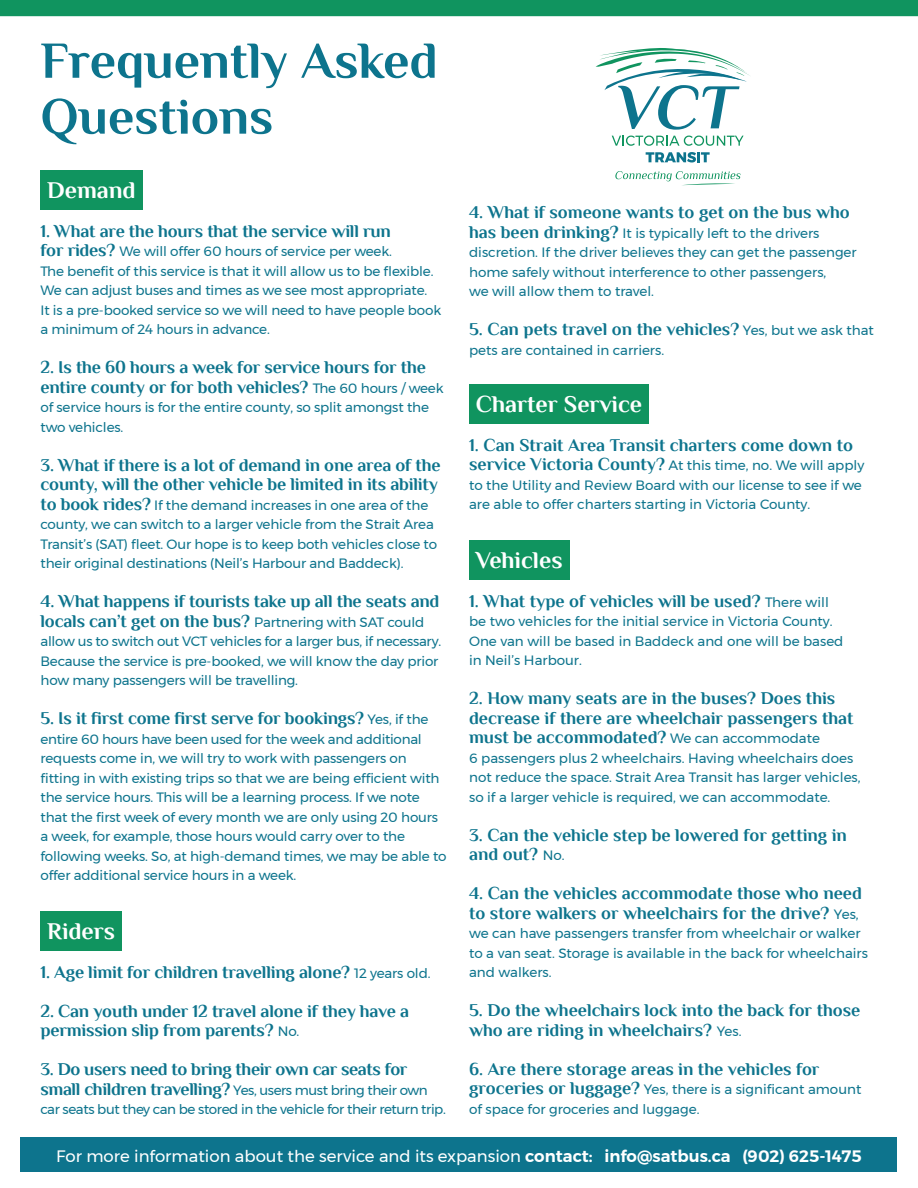
<style>
.page{position:relative;width:918px;height:1188px;background:#fff}
.page>*{position:absolute;margin:0;border:0;box-sizing:border-box;transform-origin:0 0}
.t1{font:700 51.75px/55.9px "Philosopher";color:#0d748d}
.t2{font:700 24px "Philosopher";color:#fff}
.t3{font:700 18px/19.5px "Philosopher";letter-spacing:-.01em;color:#0d748d}
.t4{font:16.5px "Montserrat";color:#fff}
.t5{font:13.5px/19.5px "Montserrat";letter-spacing:-.01em;color:#0d748d}
.t6{font:13.5px/19.5px "Montserrat";letter-spacing:-.03em;color:#0d748d}
.s1{font-family:"Philosopher";font-weight:700;font-size:18px}
.s2{font-family:"Montserrat";font-weight:400;font-size:13.5px}
.s3{font-weight:600}
</style>
<div class="page">
<div style="left:40px;top:170px;width:103px;height:40px;background:#10945f"></div>
<div style="left:40px;top:911px;width:82px;height:40px;background:#10945f"></div>
<div style="left:469px;top:384px;width:180px;height:40px;background:#10945f"></div>
<div style="left:469px;top:540px;width:100px;height:40px;background:#10945f"></div>
<div style="left:0;top:0;width:918px;height:16px;background:#10945f"></div>
<svg style="left:612px;top:136px;width:132px;height:10px"></svg>
<svg style="left:646px;top:152px;width:64px;height:11px"></svg>
<svg style="left:615px;top:171px;width:126px;height:14px"></svg>
<svg style="left:596px;top:48px;width:154px;height:82px"></svg>
<div style="left:21px;top:1137px;width:876px;height:34px;background:#0d748d"></div>
<h1 class="t1" style="left:40px;top:33px;width:399px">Frequently Asked<br>Questions</h1>
<h2 class="t2" style="left:47px;top:177px;width:90px">Demand</h2>
<h3 class="t3" style="left:40px;top:221px;width:352px">1. What are the hours that the service will run</h3>
<p class="t5" style="left:40px;top:241px;width:402px"><span class="s1">for rides?</span> We will offer 60 hours of service per week.<br>The benefit of this service is that it will allow us to be flexible.<br>We can adjust buses and times as we see most appropriate.<br>It is a pre-booked service so we will need to have people book a minimum of 24 hours in advance.</p>
<h3 class="t3" style="left:40px;top:358px;width:405px">2. Is the 60 hours a week for service hours for the entire county or for both vehicles? <span class="s2">The 60 hours / week</span></h3>
<p class="t5" style="left:40px;top:397px;width:390px">of service hours is for the entire county, so split amongst the two vehicles.</p>
<h3 class="t3" style="left:40px;top:455px;width:402px">3. What if there is a lot of demand in one area of the county, will the other vehicle be limited in its ability</h3>
<p class="t5" style="left:40px;top:495px;width:398px"><span class="s1">to book rides?</span> If the demand increases in one area of the county, we can switch to a larger vehicle from the Strait Area Transit’s (SAT) fleet. Our hope is to keep both vehicles close to their original destinations (Neil’s Harbour and Baddeck).</p>
<h3 class="t3" style="left:40px;top:592px;width:400px">4. What happens if tourists take up all the seats and locals can’t get on the bus? <span class="s2">Partnering with SAT could</span></h3>
<p class="t5" style="left:41px;top:631px;width:402px">allow us to switch out VCT vehicles for a larger bus, if necessary.<br>Because the service is pre-booked, we will know the day prior how many passengers will be travelling.</p>
<h3 class="t3" style="left:40px;top:709px;width:390px">5. Is it first come first serve for bookings? <span class="s2">Yes, if the</span></h3>
<p class="t5" style="left:41px;top:729px;width:408px">entire 60 hours have been used for the week and additional requests come in, we will try to work with passengers on fitting in with existing trips so that we are being efficient with the service hours. This will be a learning process. If we note that the first week of every month we are only using 20 hours a week, for example, those hours would carry over to the following weeks. So, at high-demand times, we may be able to offer additional service hours in a week.</p>
<h2 class="t2" style="left:47px;top:918px;width:69px">Riders</h2>
<h3 class="t3" style="left:40px;top:962px;width:392px">1. Age limit for children travelling alone? <span class="s2">12 years old.</span></h3>
<h3 class="t3" style="left:40px;top:1001px;width:370px">2. Can youth under 12 travel alone if they have a permission slip from parents? <span class="s2">No.</span></h3>
<h3 class="t3" style="left:40px;top:1060px;width:368px">3. Do users need to bring their own car seats for</h3>
<p class="t6" style="left:40px;top:1080px;width:407px"><span class="s1">small children travelling?</span> Yes, users must bring their own car seats but they can be stored in the vehicle for their return trip.</p>
<h3 class="t3" style="left:469px;top:203px;width:382px">4. What if someone wants to get on the bus who</h3>
<p class="t5" style="left:469px;top:223px;width:389px"><span class="s1">has been drinking?</span> It is typically left to the drivers discretion. If the driver believes they can get the passenger home safely without interference to other passengers,<br>we will allow them to travel.</p>
<h3 class="t3" style="left:469px;top:320px;width:406px">5. Can pets travel on the vehicles? <span class="s2">Yes, but we ask that</span></h3>
<p class="t5" style="left:469px;top:340px;width:197px">pets are contained in carriers.</p>
<h2 class="t2" style="left:476px;top:391px;width:168px">Charter Service</h2>
<h3 class="t3" style="left:469px;top:435px;width:386px">1. Can Strait Area Transit charters come down to</h3>
<p class="t5" style="left:469px;top:456px;width:397px"><span class="s1">service Victoria County?</span> At this time, no. We will apply to the Utility and Review Board with our license to see if we are able to offer charters starting in Victoria County.</p>
<h2 class="t2" style="left:476px;top:547px;width:88px">Vehicles</h2>
<h3 class="t3" style="left:469px;top:591px;width:361px">1. What type of vehicles will be used? <span class="s2">There will</span></h3>
<p class="t5" style="left:469px;top:612px;width:376px">be two vehicles for the initial service in Victoria County.<br>One van will be based in Baddeck and one will be based in Neil’s Harbour.</p>
<h3 class="t3" style="left:469px;top:689px;width:386px">2. How many seats are in the buses? Does this decrease if there are wheelchair passengers that must be accommodated? <span class="s2">We can accommodate</span></h3>
<p class="t5" style="left:469px;top:748px;width:393px">6 passengers plus 2 wheelchairs. Having wheelchairs does not reduce the space. Strait Area Transit has larger vehicles, so if a larger vehicle is required, we can accommodate.</p>
<h3 class="t3" style="left:469px;top:825px;width:379px">3. Can the vehicle step be lowered for getting in and out? <span class="s2">No.</span></h3>
<h3 class="t3" style="left:469px;top:884px;width:394px">4. Can the vehicles accommodate those who need to store walkers or wheelchairs for the drive? <span class="s2">Yes,</span></h3>
<p class="t5" style="left:469px;top:924px;width:400px">we can have passengers transfer from wheelchair or walker to a van seat. Storage is available in the back for wheelchairs and walkers.</p>
<h3 class="t3" style="left:469px;top:1001px;width:393px">5. Do the wheelchairs lock into the back for those who are riding in wheelchairs? <span class="s2">Yes.</span></h3>
<h3 class="t3" style="left:469px;top:1059px;width:352px">6. Are there storage areas in the vehicles for</h3>
<p class="t5" style="left:469px;top:1080px;width:394px"><span class="s1">groceries or luggage?</span> Yes, there is a significant amount of space for groceries and luggage.</p>
<p class="t4" style="left:56px;top:1144px;width:807px">For more information about the service and its expansion <span class="s3">contact: info@satbus.ca (902) 625-1475</span></p>
</div>
